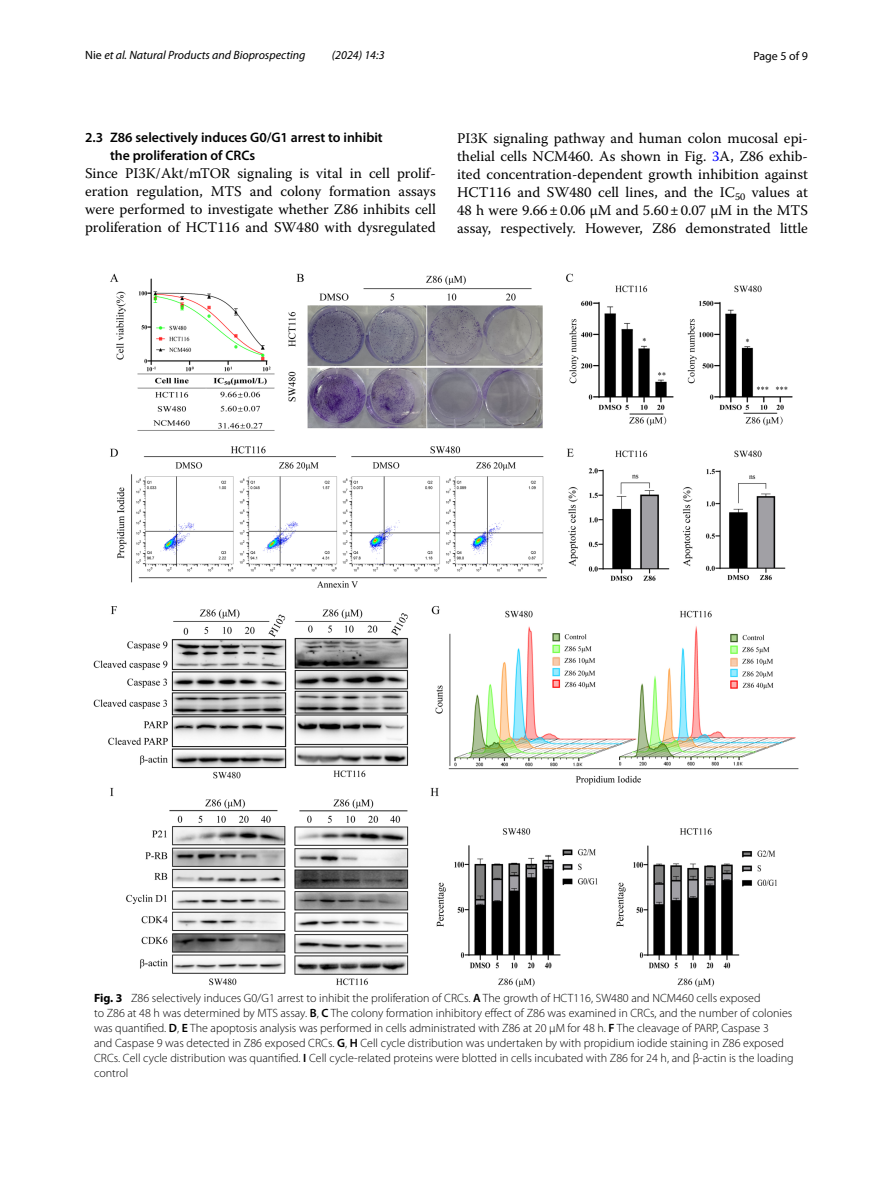
<style>
.page{position:relative;width:893px;height:1187px;background:#fff}
.page>*{position:absolute;margin:0;border:0;box-sizing:border-box;transform-origin:0 0}
.t1{font:14.7px/18px "Warnock Pro";color:#000;text-align:justify}
.t2{font:600 13.8px/18px "Myriad Pro";color:#000}
.t3{font:300 12px/15px "Myriad Pro";color:#000}
.t4{font:italic 12px "Myriad Pro";color:#000}
.t5{font:12px "Myriad Pro";color:#000}
.s1{font-style:normal}
.s2{color:#00f}
.s3{font-weight:700}
.s4{font-weight:600}
</style>
<div class="page">
<img style="left:94px;top:274px;width:705px;height:712px">
<p class="t4" style="left:85px;top:48px;width:222px"><span class="s1">Nie</span> et al. Natural Products and Bioprospecting</p>
<p class="t4" style="left:332px;top:48px;width:54px">(2024) 14:3</p>
<p class="t5" style="left:753px;top:48px;width:56px">Page 5 of 9</p>
<p class="t2" style="left:110px;top:128px;width:274px;text-indent:-25px">2.3 Z86 selectively induces G0/G1 arrest to inhibit the proliferation of CRCs</p>
<p class="t1" style="left:85px;top:164px;width:352px">Since PI3K/Akt/mTOR signaling is vital in cell prolif&shy;eration regulation, MTS and colony formation assays were performed to investigate whether Z86 inhibits cell proliferation of HCT116 and SW480 with dysregulated</p>
<p class="t1" style="left:457px;top:128px;width:352px">PI3K signaling pathway and human colon mucosal epi&shy;thelial cells NCM460. As shown in Fig. <span class="s2">3</span>A, Z86 exhib&shy;ited concentration-dependent growth inhibition against HCT116 and SW480 cell lines, and the IC<sub>50</sub> values at 48 h were 9.66±0.06 µM and 5.60±0.07 µM in the MTS assay, respectively. However, Z86 demonstrated little</p>
<p class="t3" style="left:94px;top:990px;width:701px"><span class="s3">Fig. 3</span> Z86 selectively induces G0/G1 arrest to inhibit the proliferation of CRCs. <span class="s4">A</span> The growth of HCT116, SW480 and NCM460 cells exposed<br>to Z86 at 48 h was determined by MTS assay. <span class="s4">B</span>, <span class="s4">C</span> The colony formation inhibitory effect of Z86 was examined in CRCs, and the number of colonies was quantified. <span class="s4">D</span>, <span class="s4">E</span> The apoptosis analysis was performed in cells administrated with Z86 at 20 µM for 48 h. <span class="s4">F</span> The cleavage of PARP, Caspase 3<br>and Caspase 9 was detected in Z86 exposed CRCs. <span class="s4">G</span>, <span class="s4">H</span> Cell cycle distribution was undertaken by with propidium iodide staining in Z86 exposed CRCs. Cell cycle distribution was quantified. <span class="s4">I</span> Cell cycle-related proteins were blotted in cells incubated with Z86 for 24 h, and β-actin is the loading control</p>
</div>
